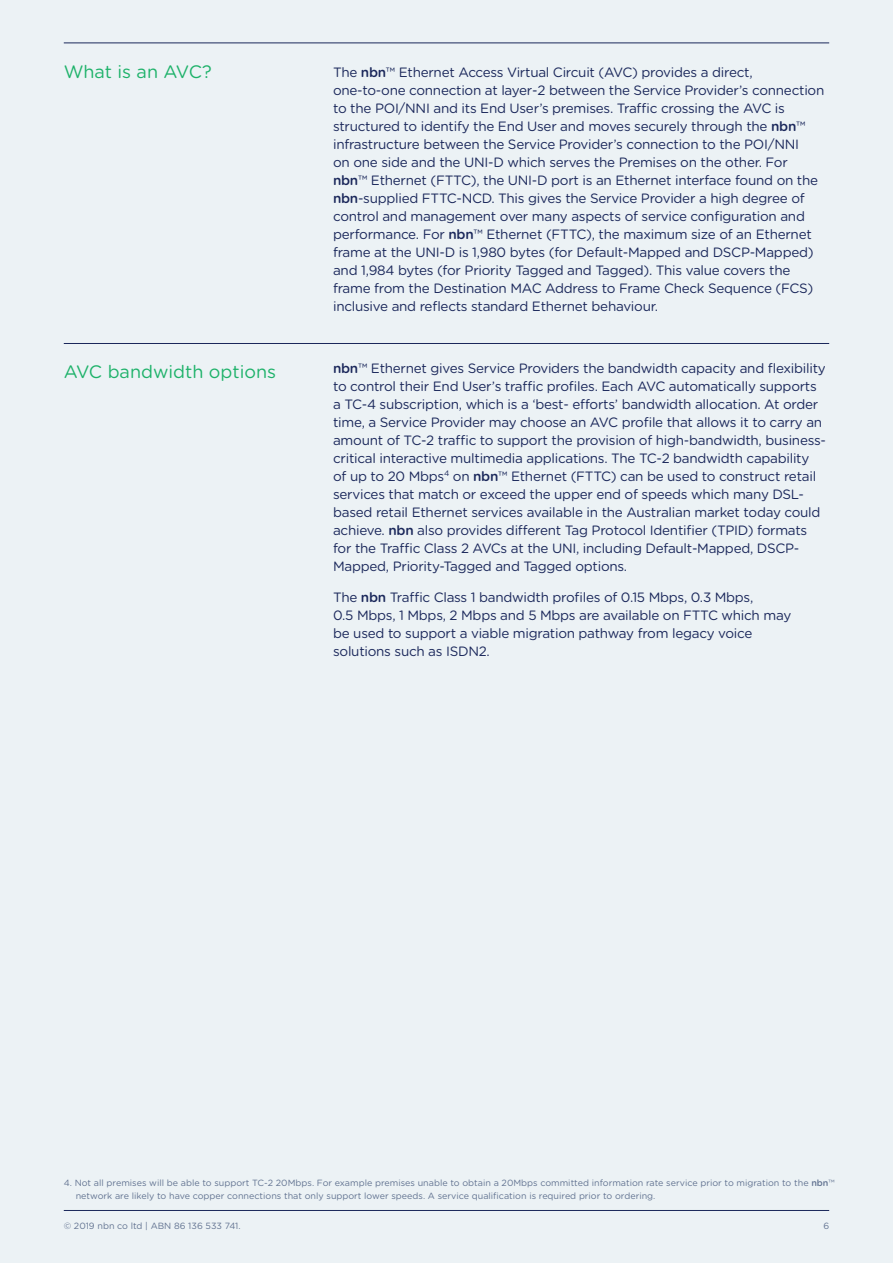
<style>
.page{position:relative;width:893px;height:1263px;background:#ecf2f5}
.page>*{position:absolute;margin:0;border:0;box-sizing:border-box;transform-origin:0 0}
.t1{font:18px "Gotham Rounded";color:#1eb26a}
.t2{font:13.5px/18px "Gotham Rounded";letter-spacing:-.02em;color:#1b285b}
.t3{font:9px/13.5px "Gotham Rounded";color:#627391}
.s1{font-weight:500}
</style>
<div class="page">
<hr style="left:64px;top:343px;width:765px;height:1px;background:#1b285b">
<hr style="left:64px;top:1210px;width:765px;height:1px;background:#1b285b">
<hr style="left:64px;top:43px;width:765px;height:1px;background:#1b285b">
<h1 class="t1" style="left:64px;top:59px;width:149px">What is an AVC?</h1>
<h1 class="t1" style="left:64px;top:360px;width:214px">AVC bandwidth options</h1>
<p class="t2" style="left:333px;top:63px;width:493px">The <span class="s1">nbn</span>™ Ethernet Access Virtual Circuit (AVC) provides a direct, one-to-one connection at layer-2 between the Service Provider’s connection to the POI/NNI and its End User’s premises. Traffic crossing the AVC is structured to identify the End User and moves securely through the <span class="s1">nbn</span>™ infrastructure between the Service Provider’s connection to the POI/NNI<br>on one side and the UNI-D which serves the Premises on the other. For <span class="s1">nbn</span>™ Ethernet (FTTC), the UNI-D port is an Ethernet interface found on the <span class="s1">nbn</span>-supplied FTTC-NCD. This gives the Service Provider a high degree of control and management over many aspects of service configuration and performance. For <span class="s1">nbn</span>™ Ethernet (FTTC), the maximum size of an Ethernet frame at the UNI-D is 1,980 bytes (for Default-Mapped and DSCP-Mapped) and 1,984 bytes (for Priority Tagged and Tagged). This value covers the frame from the Destination MAC Address to Frame Check Sequence (FCS) inclusive and reflects standard Ethernet behaviour.</p>
<p class="t2" style="left:333px;top:358px;width:494px"><span class="s1">nbn</span>™ Ethernet gives Service Providers the bandwidth capacity and flexibility to control their End User’s traffic profiles. Each AVC automatically supports a TC-4 subscription, which is a ‘best- efforts’ bandwidth allocation. At order time, a Service Provider may choose an AVC profile that allows it to carry an amount of TC-2 traffic to support the provision of high-bandwidth, business&shy;critical interactive multimedia applications. The TC-2 bandwidth capability of up to 20 Mbps<sup>4</sup> on <span class="s1">nbn</span>™ Ethernet (FTTC) can be used to construct retail services that match or exceed the upper end of speeds which many DSL&shy;based retail Ethernet services available in the Australian market today could achieve. <span class="s1">nbn</span> also provides different Tag Protocol Identifier (TPID) formats for the Traffic Class 2 AVCs at the UNI, including Default-Mapped, DSCP-Mapped, Priority-Tagged and Tagged options.</p>
<p class="t2" style="left:333px;top:587px;width:460px">The <span class="s1">nbn</span> Traffic Class 1 bandwidth profiles of 0.15 Mbps, 0.3 Mbps,<br>0.5 Mbps, 1 Mbps, 2 Mbps and 5 Mbps are available on FTTC which may be used to support a viable migration pathway from legacy voice solutions such as ISDN2.</p>
<p class="t3" style="left:76px;top:1175px;width:760px;text-indent:-12px">4. Not all premises will be able to support TC-2 20Mbps. For example premises unable to obtain a 20Mbps committed information rate service prior to migration to the <span class="s1">nbn</span>™ network are likely to have copper connections that only support lower speeds. A service qualification is required prior to ordering.</p>
<p class="t3" style="left:64px;top:1218px;width:178px">© 2019 nbn co ltd | ABN 86 136 533 741.</p>
<p class="t3" style="left:823px;top:1218px;width:7px">6</p>
</div>
